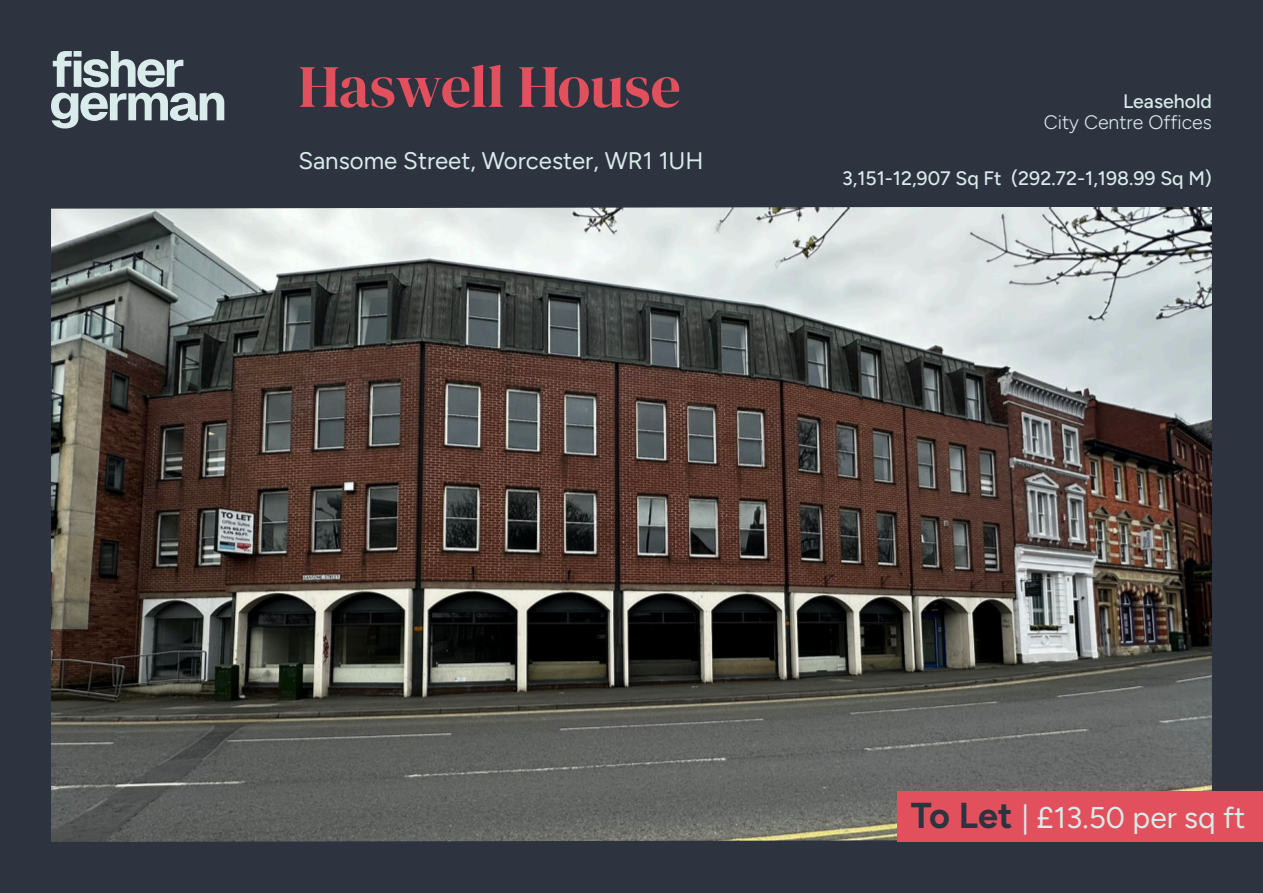
<style>
.page{position:relative;width:1263px;height:893px;background:#2e3340}
.page>*{position:absolute;margin:0;border:0;box-sizing:border-box;transform-origin:0 0}
.t1{font:60px "DM Serif Display";letter-spacing:-.005em;color:#e3505d}
.t2{font:30px "Figtree";color:#d9ebea}
.t3{font:24px "Figtree";color:#d9ebea}
.t4{font:500 19.5px "Figtree";color:#d9ebea}
.t5{font:300 19.5px "Figtree";color:#d9ebea}
.s1{font-weight:700;font-size:36px;color:#2e3340}
</style>
<div class="page">
<img style="left:51px;top:207px;width:1161px;height:635px">
<div style="left:897px;top:791px;width:366px;height:51px;background:#e3505d"></div>
<svg style="left:53px;top:51px;width:130px;height:36px"></svg>
<svg style="left:51px;top:93px;width:173px;height:35px"></svg>
<h1 class="t1" style="left:298px;top:45px;width:384px">Haswell House</h1>
<p class="t3" style="left:298px;top:146px;width:407px">Sansome Street, Worcester, WR1 1UH</p>
<p class="t4" style="left:1123px;top:89px;width:90px">Leasehold</p>
<p class="t5" style="left:1044px;top:110px;width:170px">City Centre Offices</p>
<p class="t4" style="left:842px;top:166px;width:371px">3,151-12,907 Sq Ft (292.72-1,198.99 Sq M)</p>
<h2 class="t2" style="left:911px;top:799px;width:336px"><span class="s1">To Let</span> | £13.50 per sq ft</h2>
</div>
